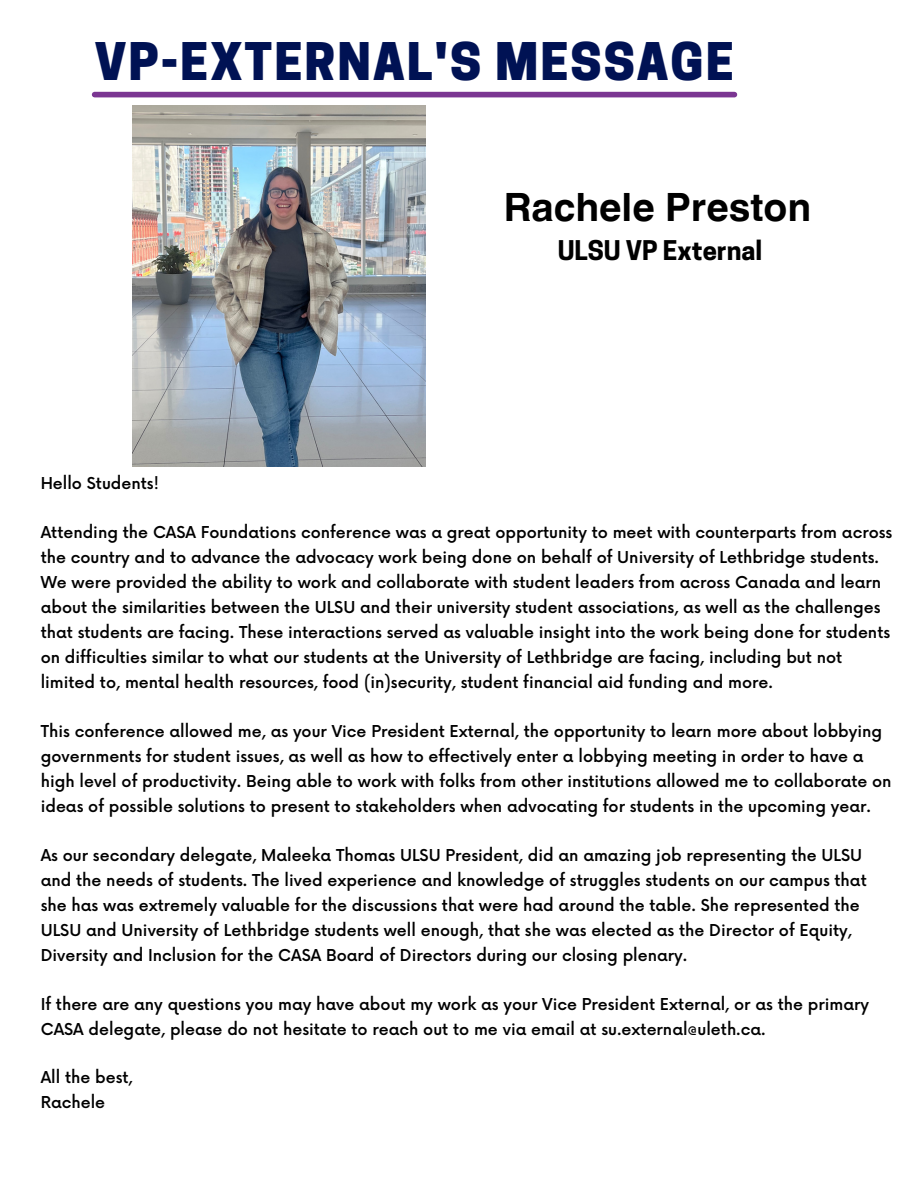
<style>
.page{position:relative;width:918px;height:1188px;background:#fff}
.page>*{position:absolute;margin:0;border:0;box-sizing:border-box;transform-origin:0 0}
.t1{font:800 48.75px "Cooper Hewitt";letter-spacing:.04em;color:#001254}
.t2{font:700 39px "Helvetica World";color:#000}
.t3{font:700 25.5px "Cooper Hewitt";color:#000}
.t4{font:500 15.9px/24.9px "Now";color:#000}
</style>
<div class="page">
<div style="left:95px;top:92px;width:639px;height:5px;background:#7b3692"></div>
<img style="left:132px;top:106px;width:294px;height:361px">
<p class="t1" style="left:95px;top:44px;width:641px">VP-EXTERNAL'S MESSAGE</p>
<p class="t2" style="left:504px;top:175px;width:309px">Rachele Preston</p>
<p class="t3" style="left:558px;top:241px;width:206px">ULSU VP External</p>
<p class="t4" style="left:41px;top:471px;width:120px">Hello Students!</p>
<p class="t4" style="left:41px;top:521px;width:853px">Attending the CASA Foundations conference was a great opportunity to meet with counterparts from across the country and to advance the advocacy work being done on behalf of University of Lethbridge students.<br>We were provided the ability to work and collaborate with student leaders from across Canada and learn about the similarities between the ULSU and their university student associations, as well as the challenges that students are facing. These interactions served as valuable insight into the work being done for students on difficulties similar to what our students at the University of Lethbridge are facing, including but not limited to, mental health resources, food (in)security, student financial aid funding and more.</p>
<p class="t4" style="left:41px;top:720px;width:852px">This conference allowed me, as your Vice President External, the opportunity to learn more about lobbying governments for student issues, as well as how to effectively enter a lobbying meeting in order to have a high level of productivity. Being able to work with folks from other institutions allowed me to collaborate on ideas of possible solutions to present to stakeholders when advocating for students in the upcoming year.</p>
<p class="t4" style="left:41px;top:844px;width:828px">As our secondary delegate, Maleeka Thomas ULSU President, did an amazing job representing the ULSU and the needs of students. The lived experience and knowledge of struggles students on our campus that she has was extremely valuable for the discussions that were had around the table. She represented the ULSU and University of Lethbridge students well enough, that she was elected as the Director of Equity, Diversity and Inclusion for the CASA Board of Directors during our closing plenary.</p>
<p class="t4" style="left:41px;top:992px;width:830px">If there are any questions you may have about my work as your Vice President External, or as the primary<br>CASA delegate, please do not hesitate to reach out to me via email at su.external@uleth.ca.</p>
<p class="t4" style="left:41px;top:1066px;width:94px">All the best,</p>
<p class="t4" style="left:41px;top:1091px;width:66px">Rachele</p>
</div>
